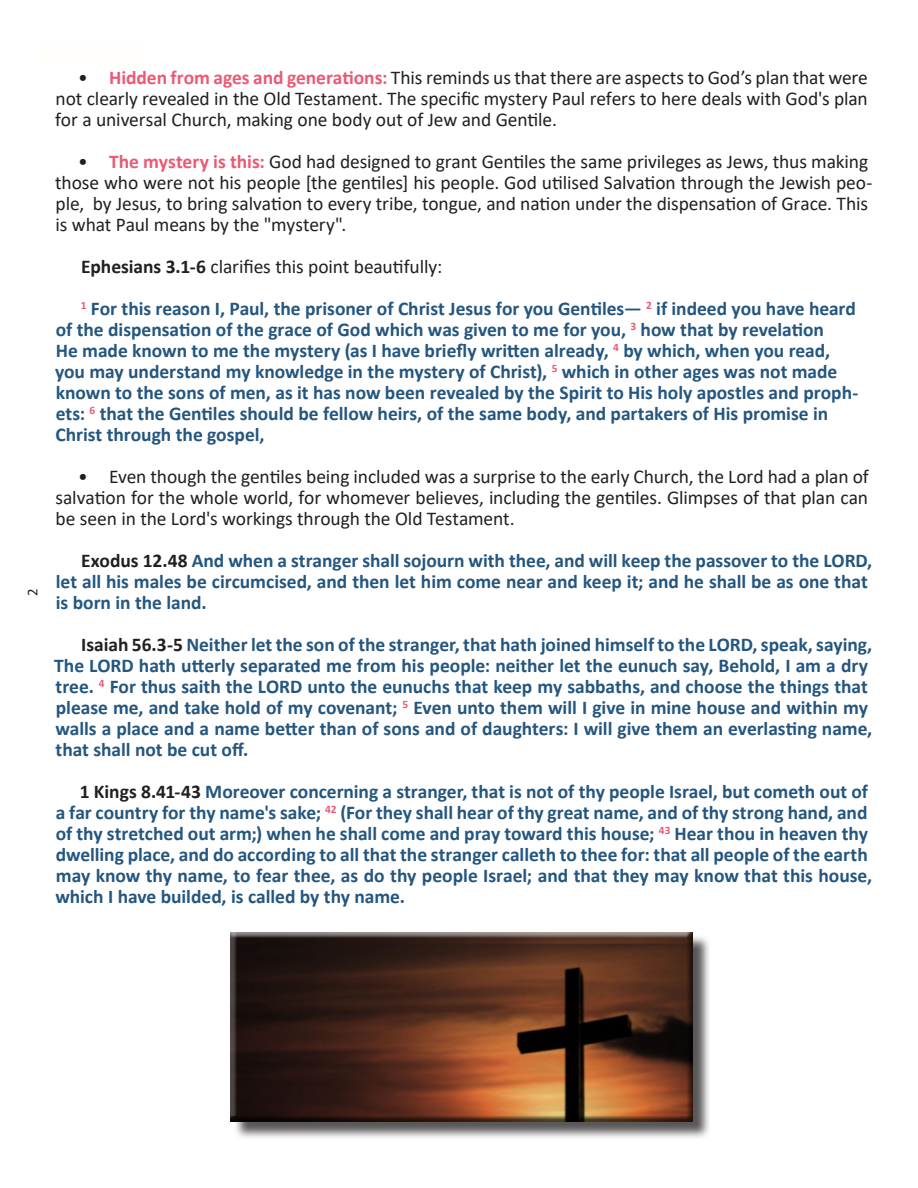
<style>
.page{position:relative;width:918px;height:1188px;background:#fff}
.page>*{position:absolute;margin:0;border:0;box-sizing:border-box;transform-origin:0 0}
.Body_Text_-_10pt__Le{font:700 19.5px/21px "Calibri";letter-spacing:-.005em;color:#24567f}
.Body_Text_-_10pt__Le-2{font:19.5px/21px "Calibri";letter-spacing:-.005em;color:#231f20;text-align:justify}
.t1{font:15px "Calibri";color:#231f20}
.s1{font-weight:700;color:#ec5974}
.s2{font-weight:700}
.s3{color:#231f20}
</style>
<div class="page">
<div style="left:39px;top:44px;width:105px;height:21px;background:#fffefa"></div>
<div style="left:233px;top:934px;width:478px;height:206px;background:#231f20;opacity:.75"></div>
<div style="left:229px;top:932px;width:465px;height:190px;background:#231f20;opacity:.75"></div>
<p class="t1" style="left:22px;top:596px;width:9px;rotate:-90deg">2</p>
<p class="Body_Text_-_10pt__Le-2" style="left:55px;top:67px;width:814px;text-indent:23px">• <span class="s1">Hidden from ages and generations:</span> This reminds us that there are aspects to God’s plan that were not clearly revealed in the Old Testament. The specific mystery Paul refers to here deals with God's plan for a universal Church, making one body out of Jew and Gentile.</p>
<p class="Body_Text_-_10pt__Le-2" style="left:55px;top:151px;width:819px;text-align:left;text-indent:23px">• <span class="s1">The mystery is this:</span> God had designed to grant Gentiles the same privileges as Jews, thus making those who were not his people [the gentiles] his people. God utilised Salvation through the Jewish peo&shy;ple, by Jesus, to bring salvation to every tribe, tongue, and nation under the dispensation of Grace. This is what Paul means by the "mystery".</p>
<p class="Body_Text_-_10pt__Le-2" style="left:81px;top:256px;width:363px"><span class="s2">Ephesians 3.1-6</span> clarifies this point beautifully:</p>
<p class="Body_Text_-_10pt__Le" style="left:55px;top:298px;width:805px;text-indent:26px"><sup>1</sup> For this reason I, Paul, the prisoner of Christ Jesus for you Gentiles— <sup>2</sup> if indeed you have heard of the dispensation of the grace of God which was given to me for you, <sup>3</sup> how that by revelation<br>He made known to me the mystery (as I have briefly written already, <sup>4</sup> by which, when you read, you may understand my knowledge in the mystery of Christ), <sup>5</sup> which in other ages was not made known to the sons of men, as it has now been revealed by the Spirit to His holy apostles and proph&shy;ets: <sup>6</sup> that the Gentiles should be fellow heirs, of the same body, and partakers of His promise in Christ through the gospel,</p>
<p class="Body_Text_-_10pt__Le-2" style="left:55px;top:466px;width:815px;text-indent:23px">• Even though the gentiles being included was a surprise to the early Church, the Lord had a plan of salvation for the whole world, for whomever believes, including the gentiles. Glimpses of that plan can be seen in the Lord's workings through the Old Testament.</p>
<p class="Body_Text_-_10pt__Le" style="left:56px;top:550px;width:818px;text-indent:25px"><span class="s3">Exodus 12.48</span> And when a stranger shall sojourn with thee, and will keep the passover to the LORD, let all his males be circumcised, and then let him come near and keep it; and he shall be as one that is born in the land.</p>
<p class="Body_Text_-_10pt__Le" style="left:54px;top:634px;width:820px;text-indent:27px"><span class="s3">Isaiah 56.3-5</span> Neither let the son of the stranger, that hath joined himself to the LORD, speak, saying, The LORD hath utterly separated me from his people: neither let the eunuch say, Behold, I am a dry tree. <sup>4</sup> For thus saith the LORD unto the eunuchs that keep my sabbaths, and choose the things that please me, and take hold of my covenant; <sup>5</sup> Even unto them will I give in mine house and within my walls a place and a name better than of sons and of daughters: I will give them an everlasting name, that shall not be cut off.</p>
<p class="Body_Text_-_10pt__Le" style="left:55px;top:781px;width:818px;text-indent:24px"><span class="s3">1 Kings 8.41-43</span> Moreover concerning a stranger, that is not of thy people Israel, but cometh out of a far country for thy name's sake; <sup>42</sup> (For they shall hear of thy great name, and of thy strong hand, and of thy stretched out arm;) when he shall come and pray toward this house; <sup>43</sup> Hear thou in heaven thy dwelling place, and do according to all that the stranger calleth to thee for: that all people of the earth may know thy name, to fear thee, as do thy people Israel; and that they may know that this house, which I have builded, is called by thy name.</p>
</div>
